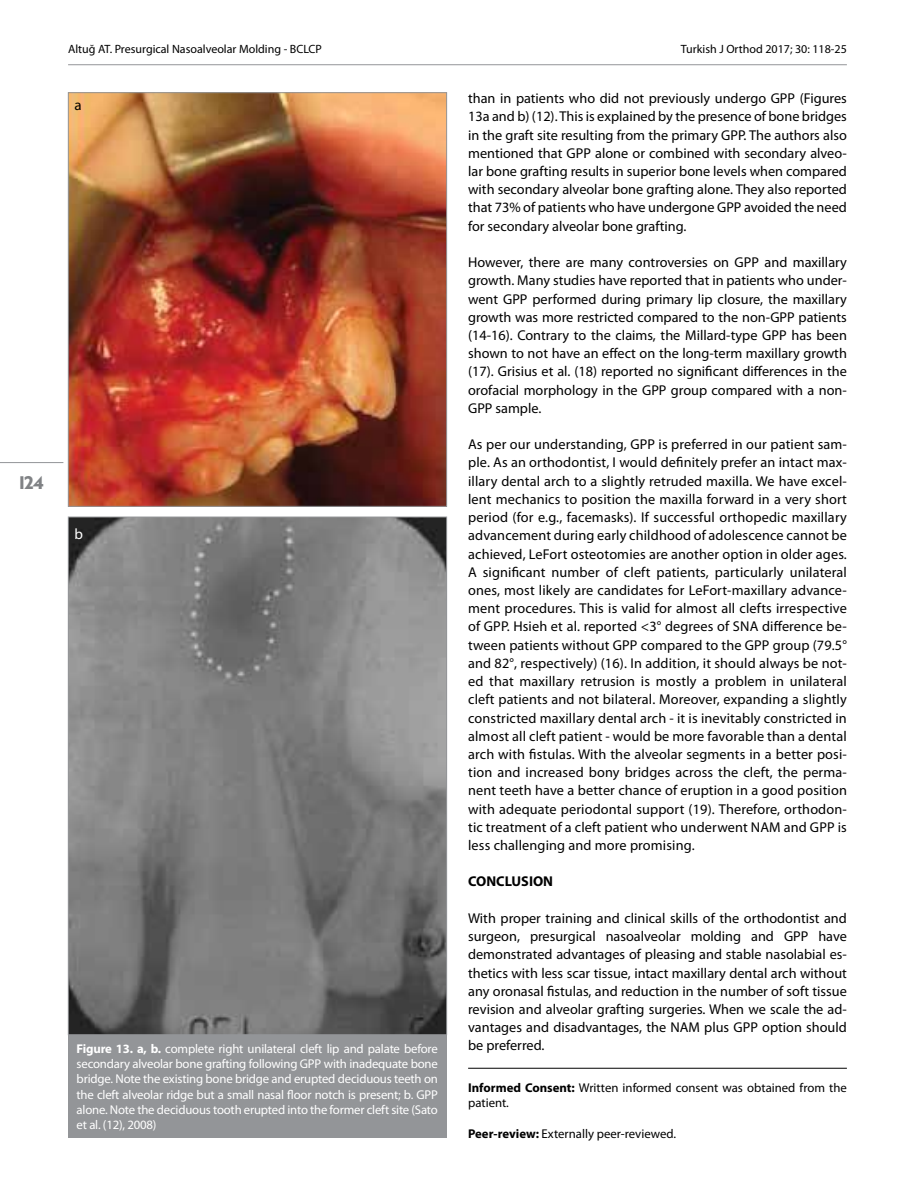
<style>
.page{position:relative;width:915px;height:1191px;background:#fff}
.page>*{position:absolute;margin:0;border:0;box-sizing:border-box;transform-origin:0 0}
.t1{font:18px "billcorporatenarrow super";color:#808285}
.t2{font:15px "Myriad Pro";color:#000}
.t3{font:15px "Myriad Pro";color:#fff}
.t4{font:14.25px/18.1px "Myriad Pro";color:#000;text-align:justify}
.t5{font:700 14.25px "Myriad Pro";color:#000}
.t6{font:12.75px/15.3px "Myriad Pro";letter-spacing:-.015em;color:#fff;text-align:justify}
.t7{font:12.75px/15.1px "Myriad Pro";color:#000}
.t8{font:12px "Myriad Pro";color:#000}
.s1{font-weight:700}
</style>
<div class="page">
<hr style="left:468px;top:1068px;width:378px;height:1px;background:#000">
<img style="left:70px;top:94px;width:374px;height:410px">
<div style="left:68px;top:92px;width:378px;height:414px;border:1px solid #939598"></div>
<div style="left:68px;top:1034px;width:378px;height:103px;background:#939598"></div>
<img style="left:70px;top:519px;width:374px;height:514px">
<hr style="left:68px;top:64px;width:778px;height:1px;background:#939598">
<hr style="left:0;top:462px;width:63px;height:1px;background:#939598">
<p class="t1" style="left:20px;top:470px;width:26px">124</p>
<p class="t8" style="left:68px;top:42px;width:255px">Altuğ AT. Presurgical Nasoalveolar Molding - BCLCP</p>
<p class="t8" style="left:680px;top:42px;width:168px">Turkish J Orthod 2017; 30: 118-25</p>
<p class="t2" style="left:74px;top:96px;width:9px">a</p>
<p class="t3" style="left:74px;top:524px;width:10px">b</p>
<p class="t6" style="left:77px;top:1040px;width:363px"><span class="s1">Figure 13. a, b.</span> complete right unilateral cleft lip and palate before secondary alveolar bone grafting following GPP with inadequate bone bridge. Note the existing bone bridge and erupted deciduous teeth on the cleft alveolar ridge but a small nasal floor notch is present; b. GPP alone. Note the deciduous tooth erupted into the former cleft site (Sato et al. (12), 2008)</p>
<p class="t4" style="left:468px;top:89px;width:380px">than in patients who did not previously undergo GPP (Figures 13a and b) (12). This is explained by the presence of bone bridges in the graft site resulting from the primary GPP. The authors also mentioned that GPP alone or combined with secondary alveo&shy;lar bone grafting results in superior bone levels when compared with secondary alveolar bone grafting alone. They also reported that 73% of patients who have undergone GPP avoided the need for secondary alveolar bone grafting.</p>
<p class="t4" style="left:468px;top:253px;width:380px">However, there are many controversies on GPP and maxillary growth. Many studies have reported that in patients who under&shy;went GPP performed during primary lip closure, the maxillary growth was more restricted compared to the non-GPP patients (14-16). Contrary to the claims, the Millard-type GPP has been shown to not have an effect on the long-term maxillary growth (17). Grisius et al. (18) reported no significant differences in the orofacial morphology in the GPP group compared with a non-GPP sample.</p>
<p class="t4" style="left:468px;top:435px;width:380px">As per our understanding, GPP is preferred in our patient sam&shy;ple. As an orthodontist, I would definitely prefer an intact max&shy;illary dental arch to a slightly retruded maxilla. We have excel&shy;lent mechanics to position the maxilla forward in a very short period (for e.g., facemasks). If successful orthopedic maxillary advancement during early childhood of adolescence cannot be achieved, LeFort osteotomies are another option in older ages.<br>A significant number of cleft patients, particularly unilateral ones, most likely are candidates for LeFort-maxillary advance&shy;ment procedures. This is valid for almost all clefts irrespective of GPP. Hsieh et al. reported &lt;3° degrees of SNA difference be&shy;tween patients without GPP compared to the GPP group (79.5° and 82°, respectively) (16). In addition, it should always be not&shy;ed that maxillary retrusion is mostly a problem in unilateral cleft patients and not bilateral. Moreover, expanding a slightly constricted maxillary dental arch - it is inevitably constricted in almost all cleft patient - would be more favorable than a dental arch with fistulas. With the alveolar segments in a better posi&shy;tion and increased bony bridges across the cleft, the perma&shy;nent teeth have a better chance of eruption in a good position with adequate periodontal support (19). Therefore, orthodon&shy;tic treatment of a cleft patient who underwent NAM and GPP is less challenging and more promising.</p>
<p class="t5" style="left:468px;top:872px;width:86px">CONCLUSION</p>
<p class="t4" style="left:468px;top:908px;width:380px">With proper training and clinical skills of the orthodontist and surgeon, presurgical nasoalveolar molding and GPP have demonstrated advantages of pleasing and stable nasolabial es&shy;thetics with less scar tissue, intact maxillary dental arch without any oronasal fistulas, and reduction in the number of soft tissue revision and alveolar grafting surgeries. When we scale the ad&shy;vantages and disadvantages, the NAM plus GPP option should be preferred.</p>
<p class="t7" style="left:468px;top:1080px;width:380px"><span class="s1">Informed Consent:</span> Written informed consent was obtained from the patient.</p>
<p class="t7" style="left:468px;top:1125px;width:209px"><span class="s1">Peer-review:</span> Externally peer-reviewed.</p>
</div>
